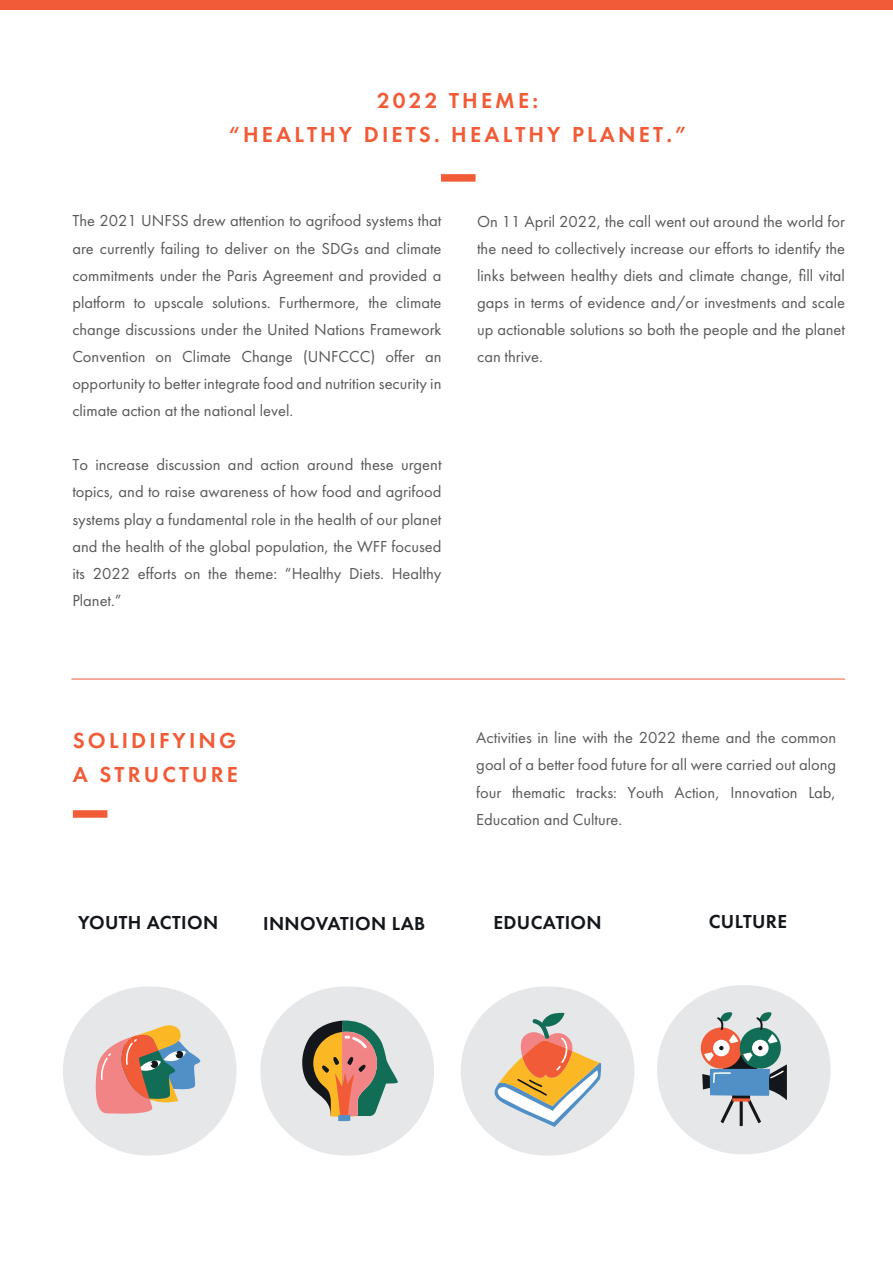
<style>
.page{position:relative;width:893px;height:1263px;background:#fff}
.page>*{position:absolute;margin:0;border:0;box-sizing:border-box;transform-origin:0 0}
.t1{font:600 22.5px/33.6px "Futura PT";letter-spacing:.14em;color:#f15b37;text-align:center}
.t2{font:600 19.5px "Futura PT";letter-spacing:.02em;color:#13161a}
.t3{font:16.5px/27.2px "Futura PT";color:#57585a;text-align:justify}
</style>
<div class="page">
<div style="left:0;top:0;width:893px;height:10px;background:#f15b37"></div>
<hr style="left:71px;top:679px;width:774px;height:1px;background:#f15b37">
<div style="left:441px;top:174px;width:35px;height:8px;background:#f15b37"></div>
<div style="left:73px;top:810px;width:34px;height:8px;background:#f15b37"></div>
<div style="left:63px;top:986px;width:174px;height:169px;background:#e6e7e9;border-radius:84px"></div>
<svg style="left:95px;top:1025px;width:106px;height:89px"></svg>
<div style="left:260px;top:986px;width:174px;height:169px;background:#e6e7e9;border-radius:84px"></div>
<svg style="left:302px;top:1020px;width:96px;height:101px"></svg>
<div style="left:461px;top:986px;width:173px;height:169px;background:#e6e7e9;border-radius:84px"></div>
<svg style="left:494px;top:1013px;width:107px;height:114px"></svg>
<div style="left:657px;top:985px;width:174px;height:169px;background:#e6e7e9;border-radius:84px"></div>
<svg style="left:702px;top:1012px;width:85px;height:114px"></svg>
<h1 class="t1" style="left:229px;top:84px;width:459px">2022 THEME:<br>“HEALTHY DIETS. HEALTHY PLANET.”</h1>
<p class="t3" style="left:72px;top:207px;width:371px">The 2021 UNFSS drew attention to agrifood systems that are currently failing to deliver on the SDGs and climate commitments under the Paris Agreement and provided a platform to upscale solutions. Furthermore, the climate change discussions under the United Nations Framework Convention on Climate Change (UNFCCC) offer an opportunity to better integrate food and nutrition security in climate action at the national level.</p>
<p class="t3" style="left:72px;top:451px;width:371px">To increase discussion and action around these urgent topics, and to raise awareness of how food and agrifood systems play a fundamental role in the health of our planet and the health of the global population, the WFF focused its 2022 efforts on the theme: “Healthy Diets. Healthy Planet.”</p>
<p class="t3" style="left:477px;top:207px;width:369px">On 11 April 2022, the call went out around the world for the need to collectively increase our efforts to identify the links between healthy diets and climate change, fill vital gaps in terms of evidence and/or investments and scale up actionable solutions so both the people and the planet can thrive.</p>
<h1 class="t1" style="left:73px;top:723px;width:167px;text-align:left">SOLIDIFYING<br>A STRUCTURE</h1>
<p class="t3" style="left:476px;top:724px;width:361px">Activities in line with the 2022 theme and the common goal of a better food future for all were carried out along four thematic tracks: Youth Action, Innovation Lab, Education and Culture.</p>
<p class="t2" style="left:78px;top:911px;width:142px">YOUTH ACTION</p>
<p class="t2" style="left:263px;top:911px;width:164px">INNOVATION LAB</p>
<p class="t2" style="left:493px;top:911px;width:110px">EDUCATION</p>
<p class="t2" style="left:709px;top:909px;width:80px">CULTURE</p>
</div>
